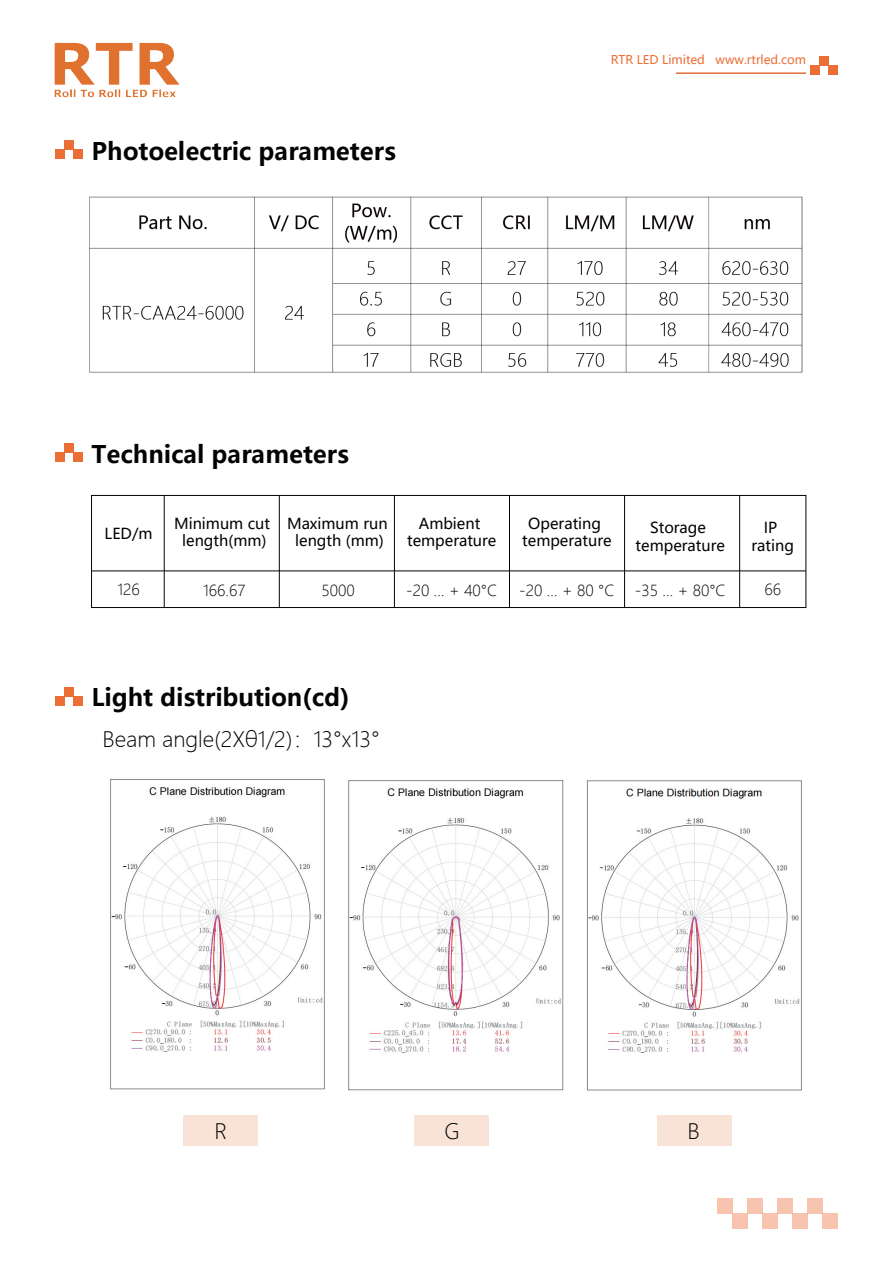
<style>
.page{position:relative;width:893px;height:1263px;background:#fff}
.page>*{position:absolute;margin:0;border:0;box-sizing:border-box;transform-origin:0 0}
.t1{font:700 24px "Microsoft Ya Hei UI";color:#030303}
.t2{font:21px "Microsoft Ya Hei UI Light";color:#030303}
.t3{font:15px/17.2px "Microsoft Ya Hei UI";color:#030303;text-align:center}
.t4{font:15px "Microsoft Ya Hei UI Light";color:#030303}
.t5{font:12px "Microsoft Ya Hei UI";color:#eb6e36}
</style>
<div class="page">
<div style="left:793px;top:1214px;width:15px;height:15px;background:#f7c5af"></div>
<div style="left:808px;top:1199px;width:15px;height:15px;background:#f7c5af"></div>
<div style="left:778px;top:1199px;width:15px;height:15px;background:#f7c5af"></div>
<div style="left:823px;top:1214px;width:15px;height:15px;background:#f7c5af"></div>
<div style="left:733px;top:1214px;width:15px;height:15px;background:#f7c5af"></div>
<div style="left:748px;top:1199px;width:15px;height:15px;background:#f7c5af"></div>
<div style="left:718px;top:1199px;width:15px;height:15px;background:#f7c5af"></div>
<div style="left:763px;top:1214px;width:15px;height:15px;background:#f7c5af"></div>
<img style="left:54px;top:42px;width:126px;height:56px">
<hr style="left:676px;top:72px;width:130px;height:2px;background:#dd6b38">
<div style="left:811px;top:65px;width:9px;height:9px;background:#eb6e36"></div>
<div style="left:820px;top:56px;width:9px;height:9px;background:#eb6e36"></div>
<div style="left:829px;top:65px;width:9px;height:9px;background:#eb6e36"></div>
<div style="left:56px;top:150px;width:9px;height:9px;background:#eb6e36"></div>
<div style="left:65px;top:141px;width:9px;height:9px;background:#eb6e36"></div>
<div style="left:74px;top:150px;width:9px;height:9px;background:#eb6e36"></div>
<div style="left:56px;top:453px;width:9px;height:9px;background:#eb6e36"></div>
<div style="left:65px;top:443px;width:9px;height:10px;background:#eb6e36"></div>
<div style="left:74px;top:453px;width:9px;height:9px;background:#eb6e36"></div>
<div style="left:56px;top:696px;width:9px;height:9px;background:#eb6e36"></div>
<div style="left:65px;top:687px;width:9px;height:9px;background:#eb6e36"></div>
<div style="left:74px;top:696px;width:9px;height:9px;background:#eb6e36"></div>
<div style="left:91px;top:495px;width:715px;height:113px;border:1px solid #030303"></div>
<hr style="left:92px;top:571px;width:714px;height:1px;background:#030303">
<hr style="left:739px;top:495px;width:1px;height:112px;background:#030303">
<hr style="left:624px;top:495px;width:1px;height:112px;background:#030303">
<hr style="left:509px;top:495px;width:1px;height:112px;background:#030303">
<hr style="left:394px;top:495px;width:1px;height:112px;background:#030303">
<hr style="left:279px;top:495px;width:1px;height:112px;background:#030303">
<hr style="left:164px;top:495px;width:1px;height:112px;background:#030303">
<img style="left:110px;top:779px;width:215px;height:311px">
<img style="left:348px;top:780px;width:216px;height:311px">
<img style="left:586px;top:780px;width:216px;height:311px">
<div style="left:183px;top:1116px;width:74px;height:30px;background:#f8e3d6"></div>
<div style="left:414px;top:1116px;width:75px;height:30px;background:#f8e3d6"></div>
<div style="left:657px;top:1116px;width:75px;height:30px;background:#f8e3d6"></div>
<img style="left:89px;top:196px;width:714px;height:177px">
<h1 class="t1" style="left:92px;top:140px;width:306px">Photoelectric parameters</h1>
<h1 class="t1" style="left:92px;top:443px;width:259px">Technical parameters</h1>
<p class="t5" style="left:611px;top:55px;width:197px">RTR LED Limited www.rtrled.com</p>
<p class="t3" style="left:105px;top:525px;width:49px">LED/m</p>
<p class="t4" style="left:117px;top:583px;width:24px">126</p>
<p class="t3" style="left:174px;top:516px;width:98px">Minimum cut length(mm)</p>
<p class="t3" style="left:287px;top:514px;width:102px">Maximum run length (mm)</p>
<p class="t3" style="left:407px;top:514px;width:91px">Ambient temperature</p>
<p class="t3" style="left:522px;top:516px;width:91px">Operating temperature</p>
<p class="t3" style="left:636px;top:519px;width:91px">Storage temperature</p>
<p class="t3" style="left:751px;top:519px;width:44px">IP rating</p>
<p class="t4" style="left:203px;top:584px;width:44px">166.67</p>
<p class="t4" style="left:321px;top:580px;width:35px">5000</p>
<p class="t4" style="left:406px;top:580px;width:93px">-20 … + 40°C</p>
<p class="t4" style="left:519px;top:580px;width:97px">-20 … + 80 °C</p>
<p class="t4" style="left:635px;top:580px;width:92px">-35 … + 80°C</p>
<p class="t4" style="left:764px;top:583px;width:18px">66</p>
<h1 class="t1" style="left:92px;top:687px;width:259px">Light distribution(cd)</h1>
<h2 class="t2" style="left:102px;top:725px;width:279px">Beam angle(2Xθ1/2)：13°x13°</h2>
<h2 class="t2" style="left:214px;top:1122px;width:14px">R</h2>
<h2 class="t2" style="left:445px;top:1122px;width:17px">G</h2>
<h2 class="t2" style="left:687px;top:1122px;width:14px">B</h2>
</div>
